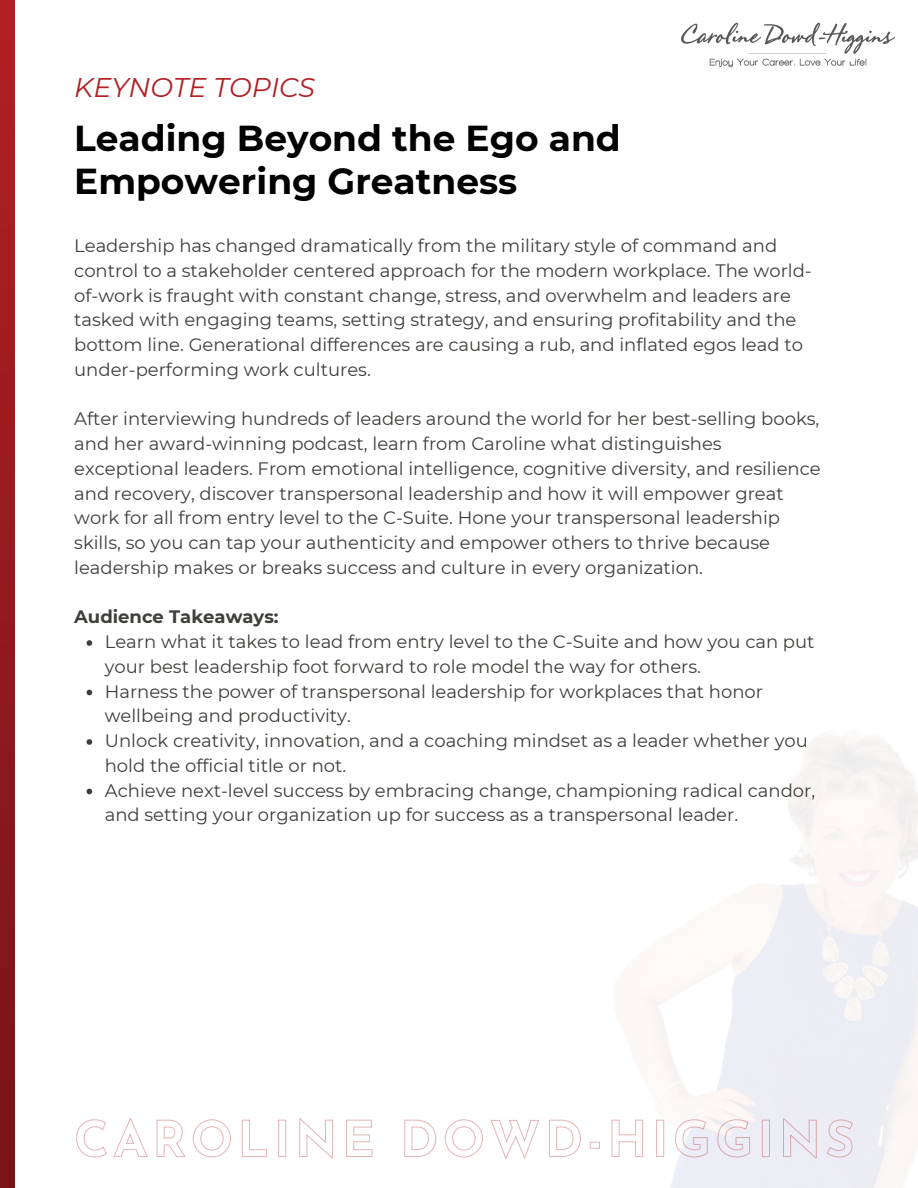
<style>
.page{position:relative;width:918px;height:1188px;background:#fff}
.page>*{position:absolute;margin:0;border:0;box-sizing:border-box;transform-origin:0 0}
.t1{font:700 36px/42.8px "Montserrat";color:#000}
.t2{font:italic 27px "Montserrat";color:#b12025}
.t3{font:18px/24.8px "Montserrat";color:#3e3e3b}
.t4{font:700 18px "Montserrat";color:#3e3e3b}
</style>
<div class="page">
<svg style="left:0;top:0;width:14px;height:1188px;background:#93191e"></svg>
<img style="left:681px;top:22px;width:214px;height:46px">
<svg style="left:76px;top:1118px;width:778px;height:43px"></svg>
<svg style="left:87px;top:640px;width:5px;height:6px"></svg>
<svg style="left:87px;top:690px;width:5px;height:5px"></svg>
<svg style="left:87px;top:739px;width:5px;height:6px"></svg>
<svg style="left:87px;top:789px;width:5px;height:5px"></svg>
<p class="t2" style="left:74px;top:71px;width:243px">KEYNOTE TOPICS</p>
<p class="t1" style="left:74px;top:117px;width:548px">Leading Beyond the Ego and<br>Empowering Greatness</p>
<p class="t3" style="left:74px;top:233px;width:739px">Leadership has changed dramatically from the military style of command and control to a stakeholder centered approach for the modern workplace. The world&shy;of-work is fraught with constant change, stress, and overwhelm and leaders are tasked with engaging teams, setting strategy, and ensuring profitability and the bottom line. Generational differences are causing a rub, and inflated egos lead to under-performing work cultures.</p>
<h3 class="t3" style="left:74px;top:406px;width:748px">After interviewing hundreds of leaders around the world for her best-selling books, and her award-winning podcast, learn from Caroline what distinguishes exceptional leaders. From emotional intelligence, cognitive diversity, and resilience and recovery, discover transpersonal leadership and how it will empower great work for all from entry level to the C-Suite. Hone your transpersonal leadership skills, so you can tap your authenticity and empower others to thrive because leadership makes or breaks success and culture in every organization.</h3>
<p class="t4" style="left:74px;top:606px;width:206px">Audience Takeaways:</p>
<h2 class="t3" style="left:105px;top:629px;width:711px">Learn what it takes to lead from entry level to the C-Suite and how you can put your best leadership foot forward to role model the way for others.</h2>
<p class="t3" style="left:105px;top:679px;width:660px">Harness the power of transpersonal leadership for workplaces that honor wellbeing and productivity.</p>
<p class="t3" style="left:105px;top:728px;width:705px">Unlock creativity, innovation, and a coaching mindset as a leader whether you hold the official title or not.</p>
<h4 class="t3" style="left:105px;top:778px;width:712px">Achieve next-level success by embracing change, championing radical candor, and setting your organization up for success as a transpersonal leader.</h4>
</div>
